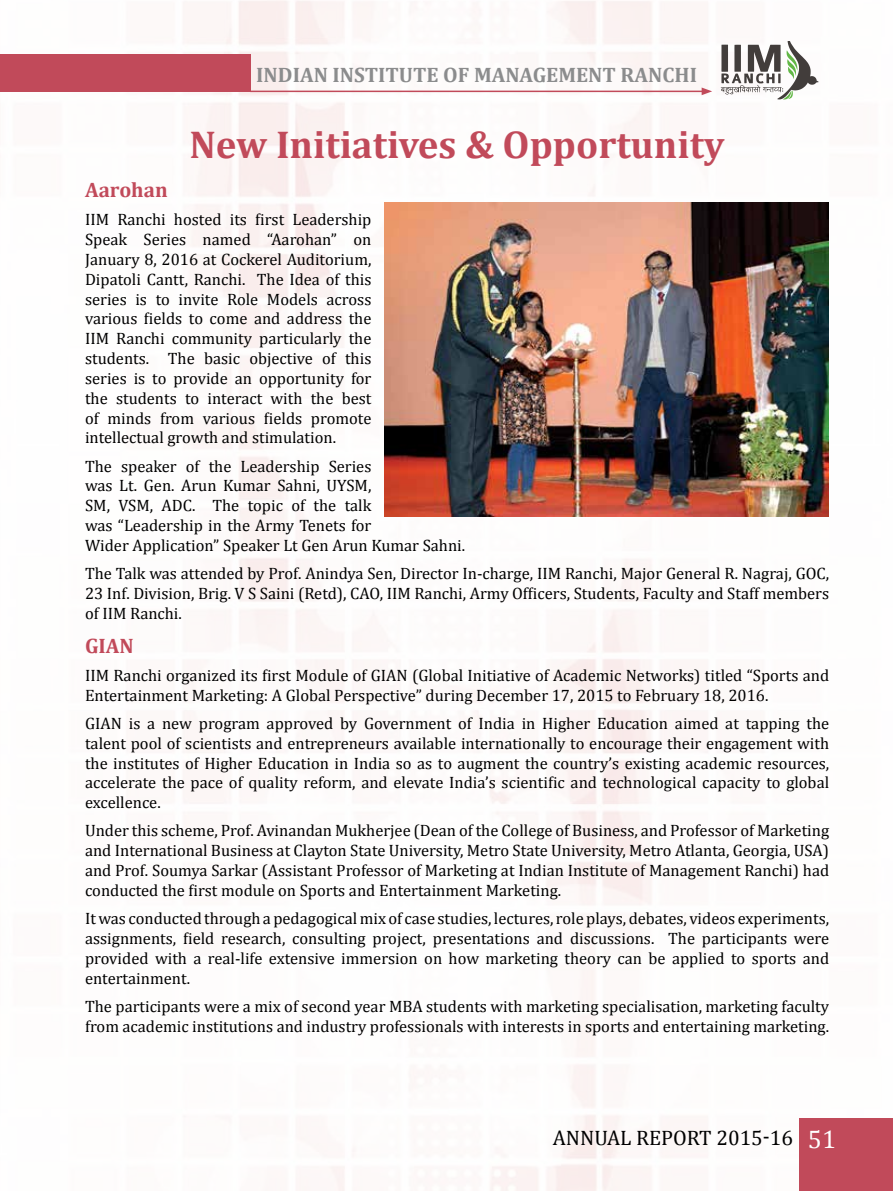
<style>
.page{position:relative;width:893px;height:1191px;background:#fff}
.page>*{position:absolute;margin:0;border:0;box-sizing:border-box;transform-origin:0 0}
.t1{font:700 39px "Cambria";color:#c14a5a}
.t2{font:700 21px "Cambria";color:#8b8c8d}
.t3{font:21px "Cambria";color:#000}
.t4{font:700 21px "Cambria";color:#c14a5a}
.t5{font:16.5px/19.8px "Cambria";color:#000;text-align:justify}
.s1{font-size:25.5px;color:#fff}
</style>
<div class="page">
<img style="left:183px;top:0;width:646px;height:1191px">
<img style="left:384px;top:203px;width:444px;height:313px">
<div style="left:799px;top:1118px;width:94px;height:73px;background:#c14a5a"></div>
<svg style="left:721px;top:41px;width:98px;height:59px"></svg>
<div style="left:0;top:54px;width:250px;height:38px;background:#c14a5a"></div>
<hr style="left:250px;top:91px;width:454px;height:1px;background:#c14a5a">
<svg style="left:702px;top:87px;width:10px;height:8px"></svg>
<p class="t2" style="left:256px;top:62px;width:442px">INDIAN INSTITUTE OF MANAGEMENT RANCHI</p>
<h1 class="t1" style="left:189px;top:121px;width:537px">New Initiatives &amp; Opportunity</h1>
<p class="t4" style="left:85px;top:177px;width:84px">Aarohan</p>
<p class="t5" style="left:85px;top:210px;width:288px">IIM Ranchi hosted its first Leadership Speak Series named “Aarohan” on January 8, 2016 at Cockerel Auditorium, Dipatoli Cantt, Ranchi. The Idea of this series is to invite Role Models across various fields to come and address the IIM Ranchi community particularly the students. The basic objective of this series is to provide an opportunity for the students to interact with the best of minds from various fields promote intellectual growth and stimulation.</p>
<p class="t5" style="left:85px;top:456px;width:382px;text-align:left">The speaker of the Leadership Series<br>was Lt. Gen. Arun Kumar Sahni, UYSM,<br>SM, VSM, ADC. The topic of the talk<br>was “Leadership in the Army Tenets for<br>Wider Application” Speaker Lt Gen Arun Kumar Sahni.</p>
<p class="t5" style="left:85px;top:563px;width:746px">The Talk was attended by Prof. Anindya Sen, Director In-charge, IIM Ranchi, Major General R. Nagraj, GOC, 23 Inf. Division, Brig. V S Saini (Retd), CAO, IIM Ranchi, Army Officers, Students, Faculty and Staff members of IIM Ranchi.</p>
<p class="t4" style="left:85px;top:632px;width:50px">GIAN</p>
<p class="t5" style="left:85px;top:665px;width:746px">IIM Ranchi organized its first Module of GIAN (Global Initiative of Academic Networks) titled “Sports and<br>Entertainment Marketing: A Global Perspective” during December 17, 2015 to February 18, 2016.</p>
<p class="t5" style="left:85px;top:713px;width:746px">GIAN is a new program approved by Government of India in Higher Education aimed at tapping the talent pool of scientists and entrepreneurs available internationally to encourage their engagement with the institutes of Higher Education in India so as to augment the country’s existing academic resources, accelerate the pace of quality reform, and elevate India’s scientific and technological capacity to global excellence.</p>
<p class="t5" style="left:85px;top:821px;width:746px">Under this scheme, Prof. Avinandan Mukherjee (Dean of the College of Business, and Professor of Marketing and International Business at Clayton State University, Metro State University, Metro Atlanta, Georgia, USA) and Prof. Soumya Sarkar (Assistant Professor of Marketing at Indian Institute of Management Ranchi) had conducted the first module on Sports and Entertainment Marketing.</p>
<p class="t5" style="left:85px;top:908px;width:746px">It was conducted through a pedagogical mix of case studies, lectures, role plays, debates, videos experiments, assignments, field research, consulting project, presentations and discussions. The participants were provided with a real-life extensive immersion on how marketing theory can be applied to sports and entertainment.</p>
<p class="t5" style="left:85px;top:996px;width:746px">The participants were a mix of second year MBA students with marketing specialisation, marketing faculty from academic institutions and industry professionals with interests in sports and entertaining marketing.</p>
<p class="t3" style="left:553px;top:1125px;width:285px">ANNUAL REPORT 2015-16 <span class="s1">51</span></p>
</div>
